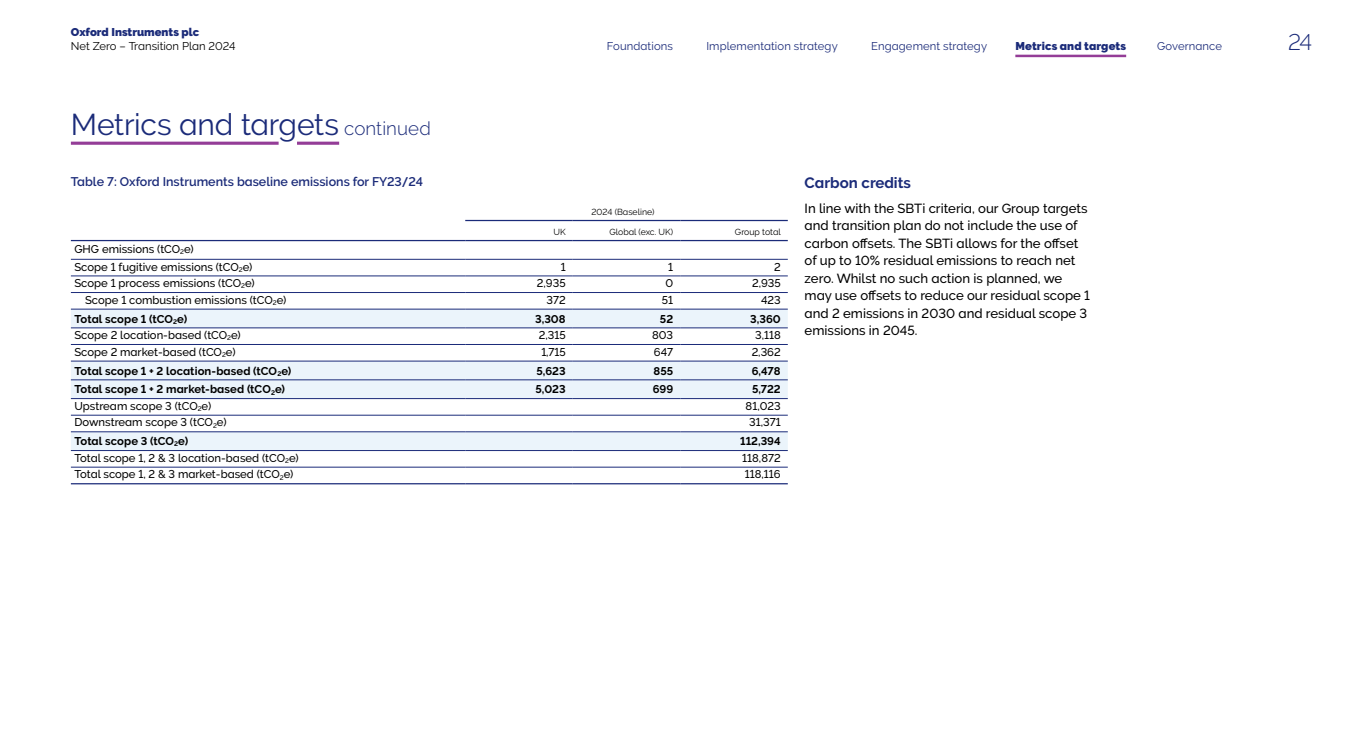
<style>
.page{position:relative;width:1347px;height:745px;background:#fff}
.page>*{position:absolute;margin:0;border:0;box-sizing:border-box;transform-origin:0 0}
.t1{font:30px "Oxford Raleway Regular";letter-spacing:-.01em;color:#1b2b79}
.t2{font:22.5px "Oxford Raleway Light";color:#1b2b79}
.t3{font:15px "Oxford Raleway Bold";color:#1b2b79}
.t4{font:13.12px/17.5px "Oxford Raleway Medium";color:#000}
.t5{font:700 12.5px "Oxford Raleway Semi";color:#1b2b79}
.t6{font:11.25px/17.6px "Oxford Raleway Medium";color:#000}
.t7{font:11.25px "Oxford Raleway Bold";color:#000}
.t8{font:11.25px "Oxford Raleway Regular";letter-spacing:.01em;color:#1b2b79}
.t9{font:11.25px "Oxford Raleway Black";color:#1b2b79}
.t10{font:11.25px "Oxford Raleway Regular";color:#000}
.t11{font:8.75px "Oxford Raleway Regular";color:#000}
.s1{font-family:"Oxford Raleway Light";font-size:18.75px}
</style>
<div class="page">
<svg style="left:71px;top:141px;width:208px;height:4px"></svg>
<svg style="left:297px;top:141px;width:42px;height:4px"></svg>
<svg style="left:71px;top:309px;width:717px;height:141px;fill:#ebf4fb"></svg>
<hr style="left:71px;top:483px;width:394px;height:1px;background:#1b2b79">
<hr style="left:465px;top:483px;width:108px;height:1px;background:#1b2b79">
<hr style="left:573px;top:483px;width:107px;height:1px;background:#1b2b79">
<hr style="left:680px;top:483px;width:107px;height:1px;background:#1b2b79">
<hr style="left:71px;top:450px;width:394px;height:1px;background:#1b2b79">
<hr style="left:465px;top:450px;width:108px;height:1px;background:#1b2b79">
<hr style="left:573px;top:450px;width:107px;height:1px;background:#1b2b79">
<hr style="left:680px;top:450px;width:107px;height:1px;background:#1b2b79">
<hr style="left:71px;top:466px;width:394px;height:1px;background:#1b2b79">
<hr style="left:465px;top:466px;width:108px;height:1px;background:#1b2b79">
<hr style="left:573px;top:466px;width:107px;height:1px;background:#1b2b79">
<hr style="left:680px;top:466px;width:107px;height:1px;background:#1b2b79">
<hr style="left:71px;top:414px;width:394px;height:1px;background:#1b2b79">
<hr style="left:465px;top:414px;width:108px;height:1px;background:#1b2b79">
<hr style="left:573px;top:414px;width:107px;height:1px;background:#1b2b79">
<hr style="left:680px;top:414px;width:107px;height:1px;background:#1b2b79">
<hr style="left:71px;top:431px;width:394px;height:1px;background:#1b2b79">
<hr style="left:465px;top:431px;width:108px;height:1px;background:#1b2b79">
<hr style="left:573px;top:431px;width:107px;height:1px;background:#1b2b79">
<hr style="left:680px;top:431px;width:107px;height:1px;background:#1b2b79">
<hr style="left:71px;top:240px;width:394px;height:1px;background:#1b2b79">
<hr style="left:465px;top:240px;width:108px;height:1px;background:#1b2b79">
<hr style="left:573px;top:240px;width:107px;height:1px;background:#1b2b79">
<hr style="left:680px;top:240px;width:107px;height:1px;background:#1b2b79">
<hr style="left:71px;top:259px;width:394px;height:1px;background:#1b2b79">
<hr style="left:465px;top:259px;width:108px;height:1px;background:#1b2b79">
<hr style="left:573px;top:259px;width:107px;height:1px;background:#1b2b79">
<hr style="left:680px;top:259px;width:107px;height:1px;background:#1b2b79">
<hr style="left:71px;top:275px;width:394px;height:1px;background:#1b2b79">
<hr style="left:465px;top:275px;width:108px;height:1px;background:#1b2b79">
<hr style="left:573px;top:275px;width:107px;height:1px;background:#1b2b79">
<hr style="left:680px;top:275px;width:107px;height:1px;background:#1b2b79">
<hr style="left:71px;top:292px;width:394px;height:1px;background:#1b2b79">
<hr style="left:465px;top:292px;width:108px;height:1px;background:#1b2b79">
<hr style="left:573px;top:292px;width:107px;height:1px;background:#1b2b79">
<hr style="left:680px;top:292px;width:107px;height:1px;background:#1b2b79">
<hr style="left:71px;top:309px;width:394px;height:1px;background:#1b2b79">
<hr style="left:465px;top:309px;width:108px;height:1px;background:#1b2b79">
<hr style="left:573px;top:309px;width:107px;height:1px;background:#1b2b79">
<hr style="left:680px;top:309px;width:107px;height:1px;background:#1b2b79">
<hr style="left:71px;top:327px;width:394px;height:1px;background:#1b2b79">
<hr style="left:465px;top:327px;width:108px;height:1px;background:#1b2b79">
<hr style="left:573px;top:327px;width:107px;height:1px;background:#1b2b79">
<hr style="left:680px;top:327px;width:107px;height:1px;background:#1b2b79">
<hr style="left:71px;top:344px;width:394px;height:1px;background:#1b2b79">
<hr style="left:465px;top:344px;width:108px;height:1px;background:#1b2b79">
<hr style="left:573px;top:344px;width:107px;height:1px;background:#1b2b79">
<hr style="left:680px;top:344px;width:107px;height:1px;background:#1b2b79">
<hr style="left:71px;top:360px;width:394px;height:1px;background:#1b2b79">
<hr style="left:465px;top:360px;width:108px;height:1px;background:#1b2b79">
<hr style="left:573px;top:360px;width:107px;height:1px;background:#1b2b79">
<hr style="left:680px;top:360px;width:107px;height:1px;background:#1b2b79">
<hr style="left:71px;top:379px;width:394px;height:1px;background:#1b2b79">
<hr style="left:465px;top:379px;width:108px;height:1px;background:#1b2b79">
<hr style="left:573px;top:379px;width:107px;height:1px;background:#1b2b79">
<hr style="left:680px;top:379px;width:107px;height:1px;background:#1b2b79">
<hr style="left:71px;top:398px;width:394px;height:1px;background:#1b2b79">
<hr style="left:465px;top:398px;width:108px;height:1px;background:#1b2b79">
<hr style="left:573px;top:398px;width:107px;height:1px;background:#1b2b79">
<hr style="left:680px;top:398px;width:107px;height:1px;background:#1b2b79">
<hr style="left:465px;top:220px;width:108px;height:1px;background:#1b2b79">
<hr style="left:573px;top:220px;width:107px;height:1px;background:#1b2b79">
<hr style="left:680px;top:220px;width:107px;height:1px;background:#1b2b79">
<hr style="left:1015px;top:55px;width:111px;height:2px;background:#943d97">
<p class="t9" style="left:71px;top:25px;width:130px">Oxford Instruments plc</p>
<p class="t10" style="left:71px;top:39px;width:166px">Net Zero – Transition Plan 2024</p>
<p class="t9" style="left:1015px;top:39px;width:112px">Metrics and targets</p>
<p class="t8" style="left:1157px;top:39px;width:66px">Governance</p>
<p class="t8" style="left:607px;top:39px;width:68px">Foundations</p>
<p class="t8" style="left:706px;top:39px;width:133px">Implementation strategy</p>
<p class="t8" style="left:871px;top:39px;width:117px">Engagement strategy</p>
<h2 class="t2" style="left:1288px;top:29px;width:26px">24</h2>
<h1 class="t1" style="left:71px;top:107px;width:361px">Metrics and targets <span class="s1">continued</span></h1>
<p class="t5" style="left:71px;top:174px;width:354px">Table 7: Oxford Instruments baseline emissions for FY23/24</p>
<p class="t6" style="left:74px;top:240px;width:179px">GHG emissions (tCO<sub>2</sub>e)<br>Scope 1 fugitive emissions (tCO<sub>2</sub>e)</p>
<p class="t11" style="left:591px;top:207px;width:65px">2024 (Baseline)</p>
<p class="t11" style="left:553px;top:227px;width:14px">UK</p>
<p class="t11" style="left:609px;top:227px;width:65px">Global (exc. UK)</p>
<p class="t11" style="left:735px;top:227px;width:47px">Group total</p>
<p class="t6" style="left:560px;top:258px;width:6px">1</p>
<p class="t6" style="left:668px;top:258px;width:6px">1</p>
<p class="t6" style="left:774px;top:258px;width:8px">2</p>
<p class="t6" style="left:74px;top:274px;width:182px">Scope 1 process emissions (tCO<sub>2</sub>e)</p>
<p class="t6" style="left:537px;top:274px;width:30px">2,935</p>
<p class="t6" style="left:665px;top:274px;width:9px">0</p>
<p class="t6" style="left:752px;top:274px;width:30px">2,935</p>
<p class="t6" style="left:85px;top:291px;width:203px">Scope 1 combustion emissions (tCO<sub>2</sub>e)</p>
<p class="t6" style="left:546px;top:291px;width:21px">372</p>
<p class="t6" style="left:662px;top:291px;width:13px">51</p>
<p class="t6" style="left:761px;top:291px;width:21px">423</p>
<p class="t7" style="left:74px;top:312px;width:114px">Total scope 1 (tCO<sub>2</sub>e)</p>
<p class="t7" style="left:535px;top:312px;width:32px">3,308</p>
<p class="t7" style="left:660px;top:312px;width:15px">52</p>
<p class="t7" style="left:750px;top:312px;width:32px">3,360</p>
<p class="t6" style="left:74px;top:326px;width:168px">Scope 2 location-based (tCO<sub>2</sub>e)</p>
<p class="t6" style="left:539px;top:326px;width:28px">2,315</p>
<p class="t6" style="left:652px;top:326px;width:23px">803</p>
<p class="t6" style="left:755px;top:326px;width:27px">3,118</p>
<p class="t6" style="left:74px;top:343px;width:163px">Scope 2 market-based (tCO<sub>2</sub>e)</p>
<p class="t6" style="left:541px;top:343px;width:26px">1,715</p>
<p class="t6" style="left:654px;top:343px;width:21px">647</p>
<p class="t6" style="left:751px;top:343px;width:31px">2,362</p>
<p class="t7" style="left:74px;top:364px;width:218px">Total scope 1 + 2 location-based (tCO<sub>2</sub>e)</p>
<p class="t7" style="left:536px;top:364px;width:31px">5,623</p>
<p class="t7" style="left:653px;top:364px;width:21px">855</p>
<p class="t7" style="left:751px;top:364px;width:30px">6,478</p>
<p class="t7" style="left:74px;top:382px;width:212px">Total scope 1 + 2 market-based (tCO<sub>2</sub>e)</p>
<p class="t7" style="left:535px;top:382px;width:32px">5,023</p>
<p class="t7" style="left:652px;top:382px;width:22px">699</p>
<p class="t7" style="left:752px;top:382px;width:30px">5,722</p>
<p class="t6" style="left:74px;top:397px;width:138px">Upstream scope 3 (tCO<sub>2</sub>e)</p>
<p class="t6" style="left:745px;top:397px;width:37px">81,023</p>
<p class="t6" style="left:74px;top:413px;width:154px">Downstream scope 3 (tCO<sub>2</sub>e)</p>
<p class="t6" style="left:749px;top:413px;width:33px">31,371</p>
<p class="t7" style="left:74px;top:434px;width:115px">Total scope 3 (tCO<sub>2</sub>e)</p>
<p class="t7" style="left:740px;top:434px;width:42px">112,394</p>
<p class="t6" style="left:74px;top:449px;width:226px">Total scope 1, 2 &amp; 3 location-based (tCO<sub>2</sub>e)</p>
<p class="t6" style="left:742px;top:449px;width:40px">118,872</p>
<p class="t6" style="left:74px;top:465px;width:220px">Total scope 1, 2 &amp; 3 market-based (tCO<sub>2</sub>e)</p>
<p class="t6" style="left:745px;top:465px;width:37px">118,116</p>
<h3 class="t3" style="left:804px;top:174px;width:108px">Carbon credits</h3>
<p class="t4" style="left:804px;top:199px;width:287px">In line with the SBTi criteria, our Group targets and transition plan do not include the use of carbon offsets. The SBTi allows for the offset of up to 10% residual emissions to reach net zero. Whilst no such action is planned, we may use offsets to reduce our residual scope 1 and 2 emissions in 2030 and residual scope 3 emissions in 2045.</p>
</div>
